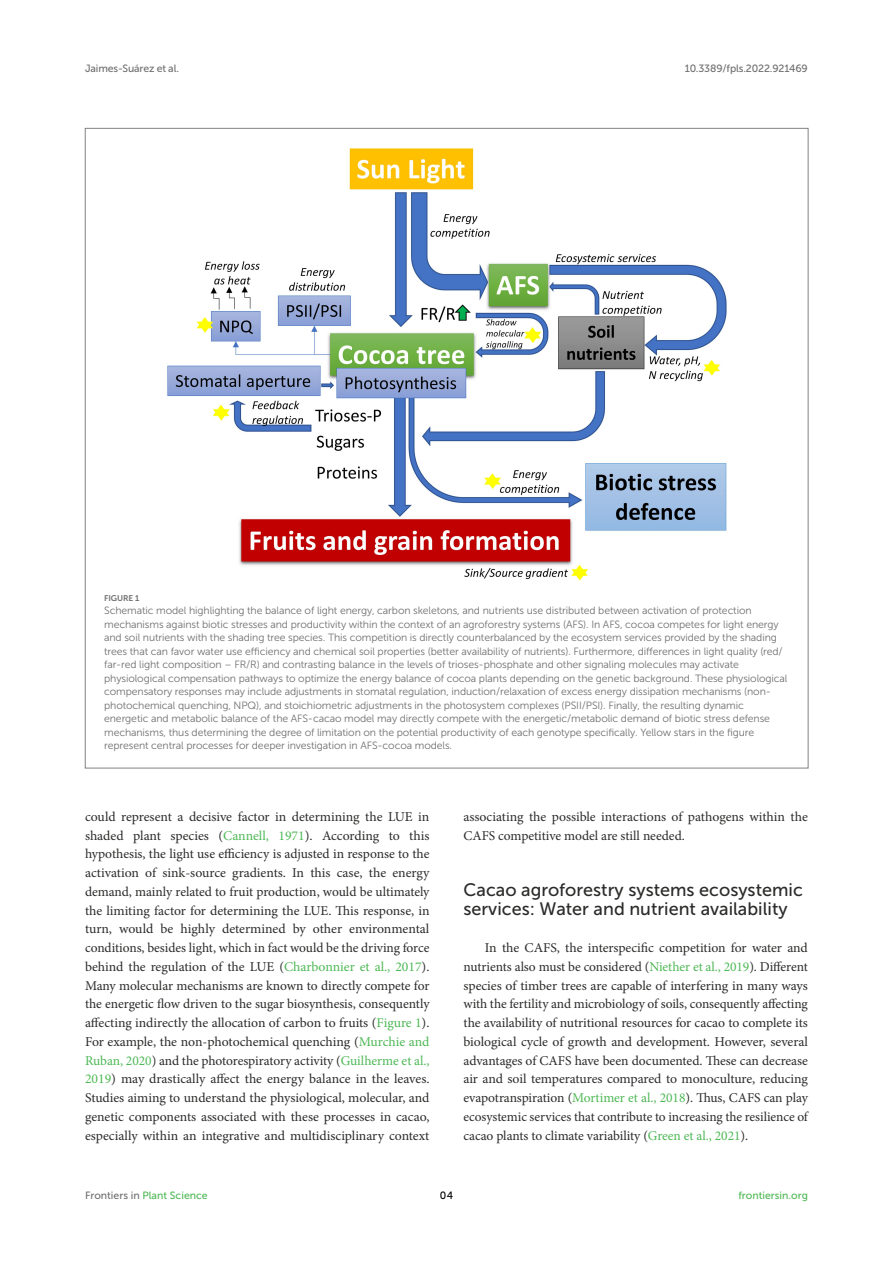
<style>
.page{position:relative;width:893px;height:1263px;background:#fff}
.page>*{position:absolute;margin:0;border:0;box-sizing:border-box;transform-origin:0 0}
.HEAD_2{font:18px/18.8px "Museo Sans 500";color:#2b2b2a}
.TEXT{font:13.5px/18.8px "Minion Pro";letter-spacing:-.005em;color:#2b2b2a;text-align:justify}
.TEXT_FLUSH{font:13.5px/18.8px "Minion Pro";letter-spacing:-.005em;color:#2b2b2a;text-align:justify}
.FIG_LEG{font:10.5px/13.5px "Museo Sans 300";letter-spacing:-.01em;color:#706f70}
.t1{font:10.5px "Museo Sans 500";letter-spacing:-.015em;color:#706f70}
.t2{font:10.5px "Museo Sans 500";color:#4eb855}
.t3{font:10.5px "Museo Sans 500";color:#000}
.FIG_HD{font:8.25px "Museo Sans 700";letter-spacing:-.01em;color:#706f70}
.s1{color:#4eb855}
.s2{color:#706f70}
</style>
<div class="page">
<img style="left:167px;top:148px;width:560px;height:433px">
<p class="t1" style="left:85px;top:63px;width:95px">Jaimes-Suárez et al.</p>
<p class="t1" style="left:685px;top:63px;width:125px">10.3389/fpls.2022.921469</p>
<p class="FIG_HD" style="left:104px;top:593px;width:37px">FIGURE 1</p>
<p class="FIG_LEG" style="left:104px;top:604px;width:685px">Schematic model highlighting the balance of light energy, carbon skeletons, and nutrients use distributed between activation of protection mechanisms against biotic stresses and productivity within the context of an agroforestry systems (AFS). In AFS, cocoa competes for light energy and soil nutrients with the shading tree species. This competition is directly counterbalanced by the ecosystem services provided by the shading trees that can favor water use efficiency and chemical soil properties (better availability of nutrients). Furthermore, differences in light quality (red/ far-red light composition – FR/R) and contrasting balance in the levels of trioses-phosphate and other signaling molecules may activate physiological compensation pathways to optimize the energy balance of cocoa plants depending on the genetic background. These physiological compensatory responses may include adjustments in stomatal regulation, induction/relaxation of excess energy dissipation mechanisms (non&shy;photochemical quenching, NPQ), and stoichiometric adjustments in the photosystem complexes (PSII/PSI). Finally, the resulting dynamic energetic and metabolic balance of the AFS-cacao model may directly compete with the energetic/metabolic demand of biotic stress defense mechanisms, thus determining the degree of limitation on the potential productivity of each genotype specifically. Yellow stars in the figure represent central processes for deeper investigation in AFS-cocoa models.</p>
<p class="TEXT" style="left:85px;top:807px;width:346px">could represent a decisive factor in determining the LUE in shaded plant species (<span class="s1">Cannell, 1971</span>). According to this hypothesis, the light use efficiency is adjusted in response to the activation of sink-source gradients. In this case, the energy demand, mainly related to fruit production, would be ultimately the limiting factor for determining the LUE. This response, in turn, would be highly determined by other environmental conditions, besides light, which in fact would be the driving force behind the regulation of the LUE (<span class="s1">Charbonnier et al., 2017</span>).<br>Many molecular mechanisms are known to directly compete for the energetic flow driven to the sugar biosynthesis, consequently affecting indirectly the allocation of carbon to fruits (<span class="s1">Figure 1</span>).<br>For example, the non-photochemical quenching (<span class="s1">Murchie and Ruban, 2020</span>) and the photorespiratory activity (<span class="s1">Guilherme et al., 2019</span>) may drastically affect the energy balance in the leaves.<br>Studies aiming to understand the physiological, molecular, and genetic components associated with these processes in cacao, especially within an integrative and multidisciplinary context</p>
<p class="TEXT" style="left:463px;top:807px;width:346px">associating the possible interactions of pathogens within the<br>CAFS competitive model are still needed.</p>
<p class="HEAD_2" style="left:463px;top:880px;width:341px">Cacao agroforestry systems ecosystemic services: Water and nutrient availability</p>
<p class="TEXT_FLUSH" style="left:463px;top:938px;width:346px;text-indent:21px">In the CAFS, the interspecific competition for water and nutrients also must be considered (<span class="s1">Niether et al., 2019</span>). Different species of timber trees are capable of interfering in many ways with the fertility and microbiology of soils, consequently affecting the availability of nutritional resources for cacao to complete its biological cycle of growth and development. However, several advantages of CAFS have been documented. These can decrease air and soil temperatures compared to monoculture, reducing evapotranspiration (<span class="s1">Mortimer et al., 2018</span>). Thus, CAFS can play ecosystemic services that contribute to increasing the resilience of cacao plants to climate variability (<span class="s1">Green et al., 2021</span>).</p>
<p class="t2" style="left:85px;top:1190px;width:124px"><span class="s2">Frontiers in</span> Plant Science</p>
<p class="t3" style="left:440px;top:1190px;width:15px">04</p>
<p class="t2" style="left:738px;top:1190px;width:71px">frontiersin.org</p>
</div>
